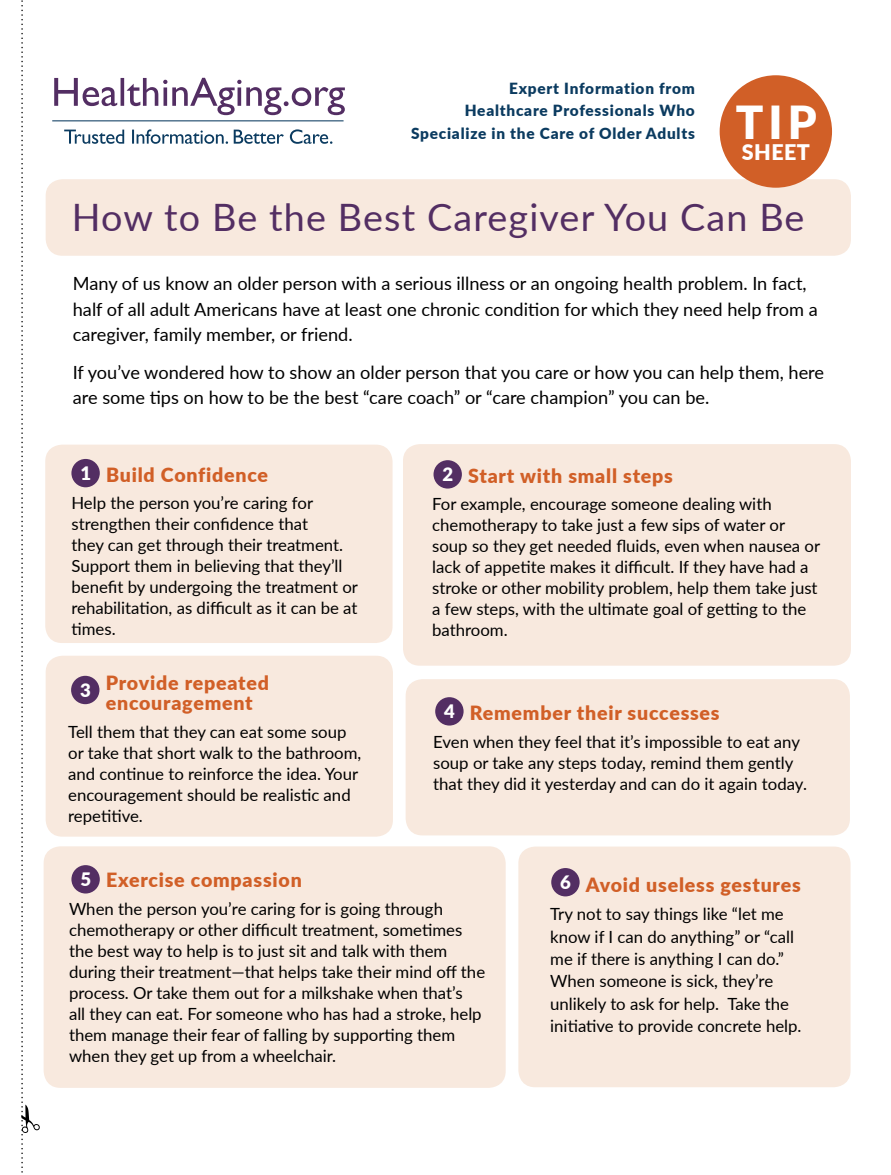
<style>
.page{position:relative;width:891px;height:1175px;background:#fff}
.page>*{position:absolute;margin:0;border:0;box-sizing:border-box;transform-origin:0 0}
.t1{font:900 45.45px "Lato";color:#fff}
.t2{font:37.8px "Lato";letter-spacing:.03em;color:#532e63}
.t3{font:900 21.45px "Lato";letter-spacing:.02em;color:#fff}
.t4{font:900 19.5px/21px "Lato";letter-spacing:.04em;color:#d15f27}
.t5{font:900 18.6px "Lato";color:#fff}
.t6{font:18.15px/25.2px "Lato";color:#000}
.t7{font:16.8px/21px "Lato";color:#000}
.t8{font:900 15.45px/22.4px "Lato";letter-spacing:.05em;color:#0b3b60;text-align:right}
</style>
<div class="page">
<svg style="left:21px;top:0;width:19px;height:1173px"></svg>
<div style="left:518px;top:846px;width:333px;height:241px;background:#f8e9de;border-radius:17px"></div>
<div style="left:44px;top:846px;width:462px;height:241px;background:#f8e9de;border-radius:17px"></div>
<div style="left:406px;top:679px;width:444px;height:156px;background:#f8e9de;border-radius:17px"></div>
<div style="left:46px;top:655px;width:347px;height:181px;background:#f8e9de;border-radius:17px"></div>
<div style="left:403px;top:444px;width:448px;height:221px;background:#f8e9de;border-radius:17px"></div>
<div style="left:45px;top:444px;width:348px;height:199px;background:#f8e9de;border-radius:17px"></div>
<div style="left:46px;top:179px;width:805px;height:77px;background:#f8e9de;border-radius:17px"></div>
<div style="left:720px;top:75px;width:112px;height:113px;background:#d15f27;border-radius:50%"></div>
<hr style="left:52px;top:120px;width:292px;height:1px;background:#0b3b60">
<svg style="left:64px;top:129px;width:268px;height:15px"></svg>
<svg style="left:54px;top:78px;width:291px;height:37px"></svg>
<div style="left:71px;top:459px;width:29px;height:28px;background:#532e63;border-radius:50%"></div>
<div style="left:434px;top:460px;width:28px;height:28px;background:#532e63;border-radius:50%"></div>
<div style="left:71px;top:676px;width:28px;height:28px;background:#532e63;border-radius:50%"></div>
<div style="left:435px;top:697px;width:29px;height:28px;background:#532e63;border-radius:50%"></div>
<div style="left:71px;top:865px;width:29px;height:28px;background:#532e63;border-radius:50%"></div>
<div style="left:551px;top:868px;width:29px;height:28px;background:#532e63;border-radius:50%"></div>
<p class="t8" style="left:411px;top:76px;width:285px">Expert Information from<br>Healthcare Professionals Who<br>Specialize in the Care of Older Adults</p>
<h1 class="t1" style="left:736px;top:88px;width:82px">TIP</h1>
<p class="t3" style="left:742px;top:136px;width:70px">SHEET</p>
<h2 class="t2" style="left:72px;top:190px;width:734px">How to Be the Best Caregiver You Can Be</h2>
<p class="t6" style="left:73px;top:270px;width:746px">Many of us know an older person with a serious illness or an ongoing health problem. In fact, half of all adult Americans have at least one chronic condition for which they need help from a caregiver, family member, or friend.</p>
<p class="t6" style="left:73px;top:358px;width:753px">If you’ve wondered how to show an older person that you care or how you can help them, here are some tips on how to be the best “care coach” or “care champion” you can be.</p>
<p class="t5" style="left:80px;top:459px;width:12px">1</p>
<p class="t5" style="left:443px;top:460px;width:12px">2</p>
<p class="t4" style="left:106px;top:463px;width:164px">Build Confidence</p>
<p class="t7" style="left:71px;top:491px;width:288px">Help the person you’re caring for strengthen their confidence that<br>they can get through their treatment.<br>Support them in believing that they’ll benefit by undergoing the treatment or rehabilitation, as difficult as it can be at times.</p>
<p class="t4" style="left:468px;top:464px;width:206px">Start with small steps</p>
<p class="t7" style="left:432px;top:492px;width:389px">For example, encourage someone dealing with chemotherapy to take just a few sips of water or soup so they get needed fluids, even when nausea or lack of appetite makes it difficult. If they have had a stroke or other mobility problem, help them take just a few steps, with the ultimate goal of getting to the bathroom.</p>
<p class="t4" style="left:106px;top:671px;width:165px">Provide repeated encouragement</p>
<p class="t7" style="left:68px;top:720px;width:295px">Tell them that they can eat some soup or take that short walk to the bathroom, and continue to reinforce the idea. Your encouragement should be realistic and repetitive.</p>
<p class="t5" style="left:80px;top:675px;width:12px">3</p>
<p class="t5" style="left:444px;top:697px;width:12px">4</p>
<p class="t4" style="left:470px;top:702px;width:251px">Remember their successes</p>
<p class="t7" style="left:433px;top:730px;width:375px">Even when they feel that it’s impossible to eat any soup or take any steps today, remind them gently that they did it yesterday and can do it again today.</p>
<p class="t5" style="left:80px;top:865px;width:12px">5</p>
<p class="t5" style="left:560px;top:868px;width:12px">6</p>
<p class="t4" style="left:106px;top:869px;width:197px">Exercise compassion</p>
<p class="t7" style="left:69px;top:897px;width:418px">When the person you’re caring for is going through chemotherapy or other difficult treatment, sometimes the best way to help is to just sit and talk with them during their treatment—that helps take their mind off the process. Or take them out for a milkshake when that’s<br>all they can eat. For someone who has had a stroke, help them manage their fear of falling by supporting them when they get up from a wheelchair.</p>
<p class="t4" style="left:586px;top:873px;width:216px">Avoid useless gestures</p>
<p class="t7" style="left:550px;top:902px;width:253px;line-height:22.4px">Try not to say things like “let me know if I can do anything” or “call me if there is anything I can do.”<br>When someone is sick, they’re unlikely to ask for help. Take the initiative to provide concrete help.</p>
</div>
